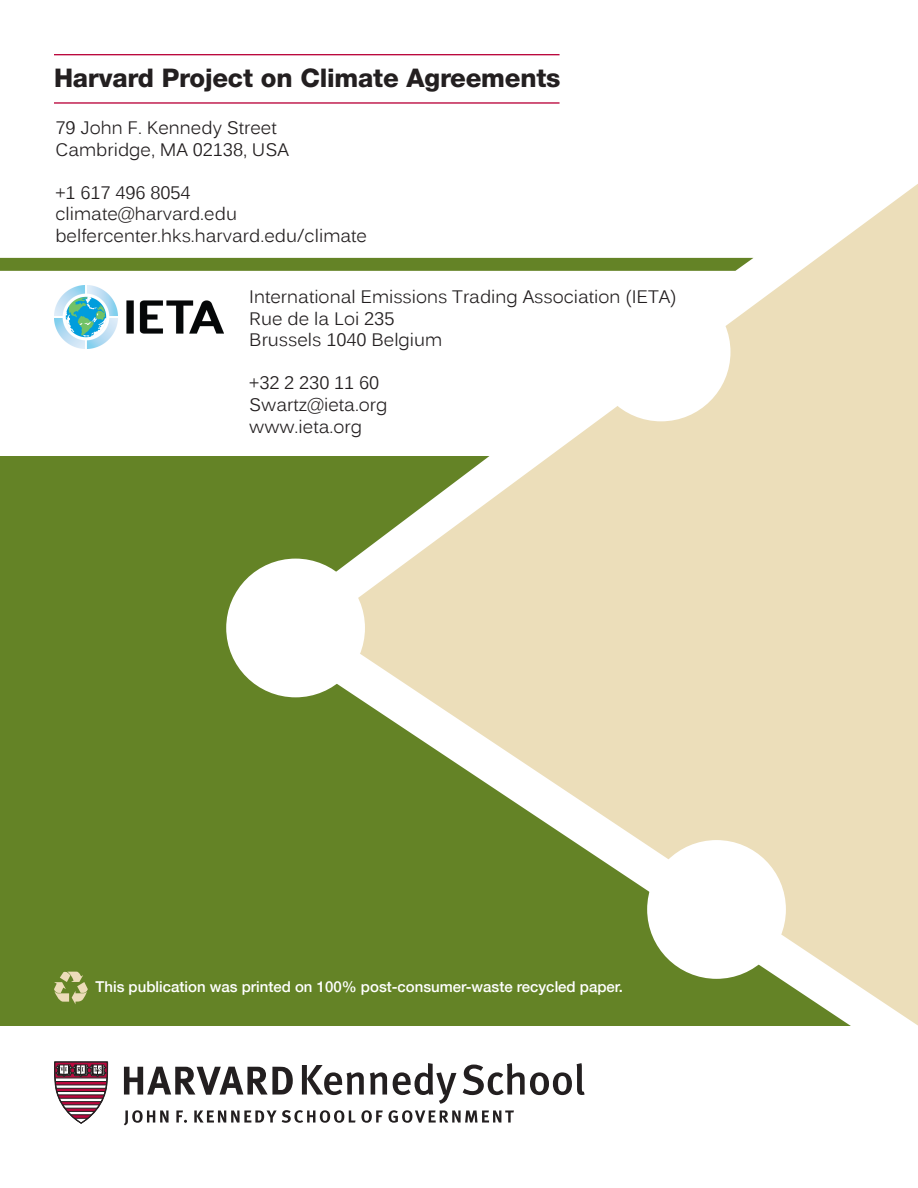
<style>
.page{position:relative;width:918px;height:1188px;background:#fff}
.page>*{position:absolute;margin:0;border:0;box-sizing:border-box;transform-origin:0 0}
.t1{font:800 25.8px "Helvetica Neue LT";letter-spacing:-.005em;color:#231f20}
.t2{font:18px "Kalinga";color:#231f20}
.t3{font:500 15px "Helvetica Neue LT";color:#fff}
</style>
<div class="page">
<div style="left:0;top:456px;width:319px;height:570px;background:#648326"></div>
<hr style="left:54px;top:54px;width:506px;height:1px;background:#bb093e">
<hr style="left:54px;top:102px;width:506px;height:2px;background:#bb093e">
<svg style="left:54px;top:972px;width:34px;height:32px"></svg>
<svg style="left:124px;top:1067px;width:169px;height:28px"></svg>
<svg style="left:302px;top:1065px;width:62px;height:30px"></svg>
<svg style="left:370px;top:1072px;width:17px;height:23px"></svg>
<svg style="left:393px;top:1063px;width:63px;height:41px"></svg>
<svg style="left:463px;top:1063px;width:122px;height:32px"></svg>
<svg style="left:124px;top:1110px;width:45px;height:15px"></svg>
<svg style="left:176px;top:1110px;width:11px;height:13px"></svg>
<svg style="left:194px;top:1110px;width:189px;height:13px"></svg>
<svg style="left:389px;top:1110px;width:125px;height:13px"></svg>
<svg style="left:54px;top:1062px;width:55px;height:62px"></svg>
<svg style="left:0;top:258px;width:319px;height:13px;background:#658428"></svg>
<svg style="left:319px;top:184px;width:599px;height:842px;fill:#ecdeba"></svg>
<div style="left:592px;top:283px;width:138px;height:138px;background:#fff;border-radius:50%"></div>
<div style="left:226px;top:559px;width:139px;height:138px;background:#fff;border-radius:50%"></div>
<div style="left:647px;top:840px;width:139px;height:139px;background:#fff;border-radius:50%"></div>
<img style="left:54px;top:285px;width:169px;height:64px">
<p class="t1" style="left:54px;top:62px;width:508px">Harvard Project on Climate Agreements</p>
<p class="t2" style="left:55px;top:116px;width:223px">79 John F. Kennedy Street</p>
<p class="t2" style="left:55px;top:138px;width:235px">Cambridge, MA 02138, USA</p>
<p class="t2" style="left:55px;top:181px;width:137px">+1 617 496 8054</p>
<p class="t2" style="left:55px;top:203px;width:183px">climate@harvard.edu</p>
<p class="t2" style="left:55px;top:224px;width:313px">belfercenter.hks.harvard.edu/climate</p>
<p class="t2" style="left:249px;top:285px;width:429px">International Emissions Trading Association (IETA)</p>
<p class="t2" style="left:249px;top:307px;width:147px">Rue de la Loi 235</p>
<p class="t2" style="left:249px;top:328px;width:194px">Brussels 1040 Belgium</p>
<p class="t2" style="left:249px;top:372px;width:131px">+32 2 230 11 60</p>
<p class="t2" style="left:249px;top:393px;width:140px">Swartz@ieta.org</p>
<p class="t2" style="left:249px;top:415px;width:114px">www.ieta.org</p>
<p class="t3" style="left:96px;top:978px;width:529px">This publication was printed on 100% post-consumer-waste recycled paper.</p>
</div>
